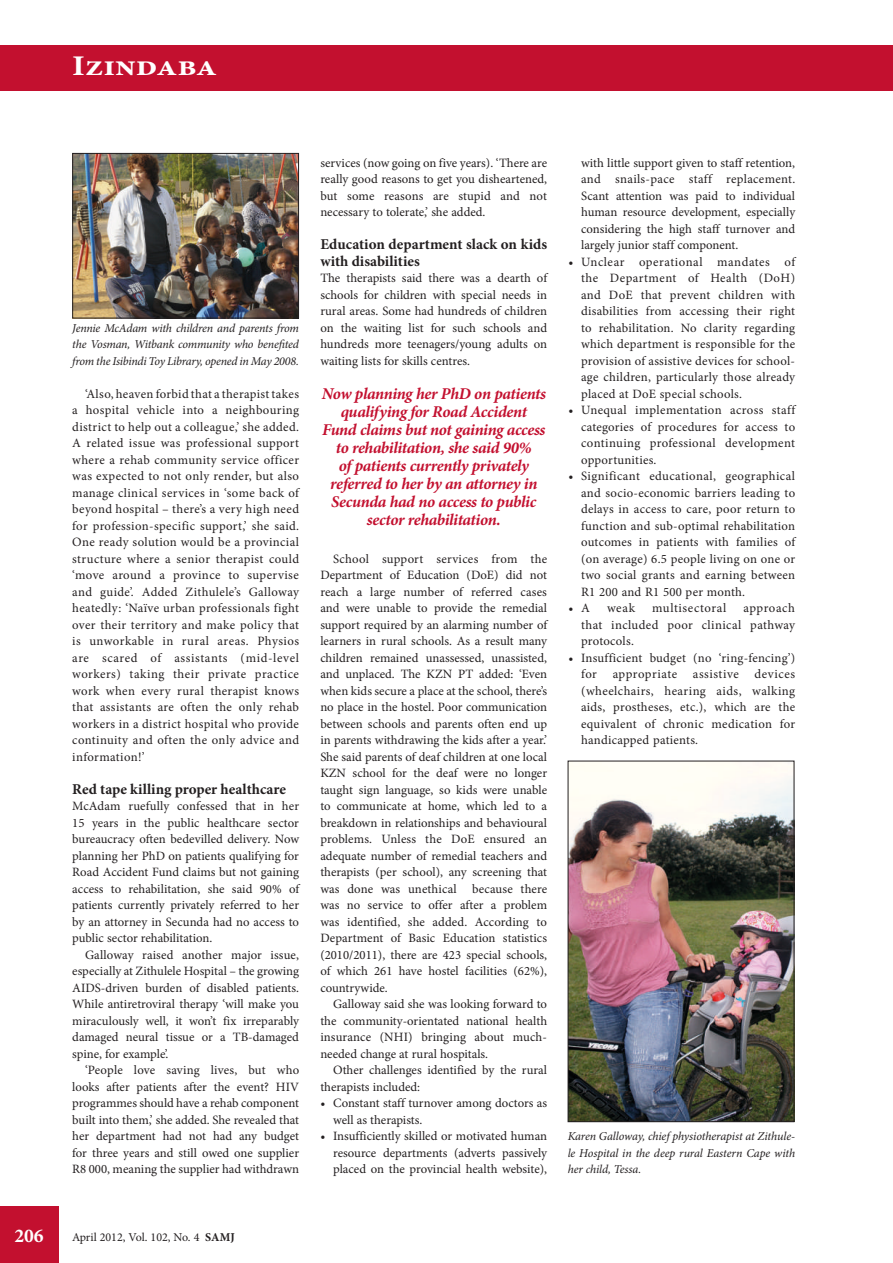
<style>
.page{position:relative;width:893px;height:1263px;background:#fff}
.page>*{position:absolute;margin:0;border:0;box-sizing:border-box;transform-origin:0 0}
.t1{font:700 28.5px "Minion Pro";color:#fff;scale:1.2 1}
.t2{font:700 19.5px "Minion Pro";color:#fff}
.t3{font:italic 700 16.5px/18px "Minion Pro";letter-spacing:-.025em;color:#c3102f;text-align:center}
.t4{font:700 15px/16.5px "Minion Pro";color:#231f20}
.t5{font:12.75px/16.5px "Minion Pro";letter-spacing:.005em;color:#231f20;text-align:justify}
.t6{font:12.75px "Minion Pro";letter-spacing:.05em;color:#231f20}
.t7{font:italic 12px/16.5px "Minion Pro";letter-spacing:-.01em;color:#231f20;text-align:justify}
.t8{font:12px "Minion Pro";color:#231f20}
.s1{font-weight:700}
</style>
<div class="page">
<div style="left:0;top:1206px;width:59px;height:57px;background:#c3102f"></div>
<div style="left:0;top:45px;width:893px;height:45px;background:#c3102f"></div>
<img style="left:570px;top:763px;width:222px;height:357px">
<div style="left:568px;top:761px;width:226px;height:361px;border:1px solid #231f20"></div>
<img style="left:74px;top:155px;width:223px;height:161px">
<div style="left:72px;top:153px;width:227px;height:165px;border:1px solid #231f20"></div>
<h1 class="t1" style="left:72px;top:46px;width:122px">Izindaba</h1>
<h2 class="t2" style="left:14px;top:1222px;width:31px">206</h2>
<p class="t7" style="left:72px;top:319px;width:228px">Jennie McAdam with children and parents from the Vosman, Witbank community who benefited from the Isibindi Toy Library, opened in May 2008.</p>
<p class="t5" style="left:72px;top:385px;width:228px;text-indent:13px">‘Also, heaven forbid that a therapist takes a hospital vehicle into a neighbouring district to help out a colleague,’ she added.<br>A related issue was professional support where a rehab community service officer was expected to not only render, but also manage clinical services in ‘some back of beyond hospital – there’s a very high need for profession-specific support,’ she said.<br>One ready solution would be a provincial structure where a senior therapist could ‘move around a province to supervise and guide’. Added Zithulele’s Galloway heatedly: ‘Naïve urban professionals fight over their territory and make policy that is unworkable in rural areas. Physios are scared of assistants (mid-level workers) taking their private practice work when every rural therapist knows that assistants are often the only rehab workers in a district hospital who provide continuity and often the only advice and information!’</p>
<p class="t4" style="left:72px;top:780px;width:215px">Red tape killing proper healthcare</p>
<p class="t5" style="left:72px;top:798px;width:228px">McAdam ruefully confessed that in her 15 years in the public healthcare sector bureaucracy often bedevilled delivery. Now planning her PhD on patients qualifying for Road Accident Fund claims but not gaining access to rehabilitation, she said 90% of patients currently privately referred to her by an attorney in Secunda had no access to public sector rehabilitation.</p>
<p class="t5" style="left:72px;top:946px;width:228px;text-indent:13px">Galloway raised another major issue, especially at Zithulele Hospital – the growing AIDS-driven burden of disabled patients.<br>While antiretroviral therapy ‘will make you miraculously well, it won’t fix irreparably damaged neural tissue or a TB-damaged spine, for example’.</p>
<p class="t5" style="left:72px;top:1062px;width:228px;text-indent:13px">‘People love saving lives, but who looks after patients after the event? HIV programmes should have a rehab component built into them,’ she added. She revealed that her department had not had any budget for three years and still owed one supplier R8 000, meaning the supplier had withdrawn</p>
<p class="t5" style="left:320px;top:154px;width:228px">services (now going on five years). ‘There are really good reasons to get you disheartened, but some reasons are stupid and not necessary to tolerate,’ she added.</p>
<p class="t4" style="left:320px;top:236px;width:228px">Education department slack on kids with disabilities</p>
<p class="t5" style="left:320px;top:270px;width:228px">The therapists said there was a dearth of schools for children with special needs in rural areas. Some had hundreds of children on the waiting list for such schools and hundreds more teenagers/young adults on waiting lists for skills centres.</p>
<p class="t3" style="left:322px;top:384px;width:226px">Now planning her PhD on patients qualifying for Road Accident<br>Fund claims but not gaining access to rehabilitation, she said 90%<br>of patients currently privately referred to her by an attorney in<br>Secunda had no access to public sector rehabilitation.</p>
<p class="t5" style="left:320px;top:550px;width:228px;text-indent:13px">School support services from the Department of Education (DoE) did not reach a large number of referred cases and were unable to provide the remedial support required by an alarming number of learners in rural schools. As a result many children remained unassessed, unassisted, and unplaced. The KZN PT added: ‘Even when kids secure a place at the school, there’s no place in the hostel. Poor communication between schools and parents often end up in parents withdrawing the kids after a year.’ She said parents of deaf children at one local KZN school for the deaf were no longer taught sign language, so kids were unable to communicate at home, which led to a breakdown in relationships and behavioural problems. Unless the DoE ensured an adequate number of remedial teachers and therapists (per school), any screening that was done was unethical because there was no service to offer after a problem was identified, she added. According to Department of Basic Education statistics (2010/2011), there are 423 special schools, of which 261 have hostel facilities (62%), countrywide.</p>
<p class="t5" style="left:320px;top:996px;width:228px;text-indent:13px">Galloway said she was looking forward to the community-orientated national health insurance (NHI) bringing about much&shy;needed change at rural hospitals.</p>
<p class="t5" style="left:320px;top:1062px;width:228px;text-indent:13px">Other challenges identified by the rural therapists included:</p>
<p class="t5" style="left:333px;top:1095px;width:216px;text-indent:-13px">• Constant staff turnover among doctors as well as therapists.</p>
<p class="t5" style="left:333px;top:1128px;width:216px;text-indent:-13px">• Insufficiently skilled or motivated human resource departments (adverts passively placed on the provincial health website),</p>
<p class="t5" style="left:581px;top:154px;width:216px">with little support given to staff retention, and snails-pace staff replacement.<br>Scant attention was paid to individual human resource development, especially considering the high staff turnover and largely junior staff component.</p>
<p class="t5" style="left:581px;top:253px;width:216px;text-indent:-13px">• Unclear operational mandates of the Department of Health (DoH) and DoE that prevent children with disabilities from accessing their right to rehabilitation. No clarity regarding which department is responsible for the provision of assistive devices for school&shy;age children, particularly those already placed at DoE special schools.</p>
<p class="t5" style="left:581px;top:402px;width:216px;text-indent:-13px">• Unequal implementation across staff categories of procedures for access to continuing professional development opportunities.</p>
<p class="t5" style="left:581px;top:468px;width:216px;text-indent:-13px">• Significant educational, geographical and socio-economic barriers leading to delays in access to care, poor return to function and sub-optimal rehabilitation outcomes in patients with families of (on average) 6.5 people living on one or two social grants and earning between R1 200 and R1 500 per month.</p>
<p class="t5" style="left:568px;top:600px;width:23px">• A</p>
<p class="t5" style="left:607px;top:600px;width:29px">weak</p>
<p class="t6" style="left:652px;top:599px;width:76px">multisectoral</p>
<p class="t5" style="left:581px;top:600px;width:215px;text-indent:162px">approach that included poor clinical pathway protocols.</p>
<p class="t5" style="left:581px;top:649px;width:216px;text-indent:-13px">• Insufficient budget (no ‘ring-fencing’) for appropriate assistive devices (wheelchairs, hearing aids, walking aids, prostheses, etc.), which are the equivalent of chronic medication for handicapped patients.</p>
<p class="t7" style="left:568px;top:1128px;width:229px">Karen Galloway, chief physiotherapist at Zithule&shy;le Hospital in the deep rural Eastern Cape with her child, Tessa.</p>
<p class="t8" style="left:72px;top:1229px;width:164px">April 2012, Vol. 102, No. 4 <span class="s1">SAMJ</span></p>
</div>
